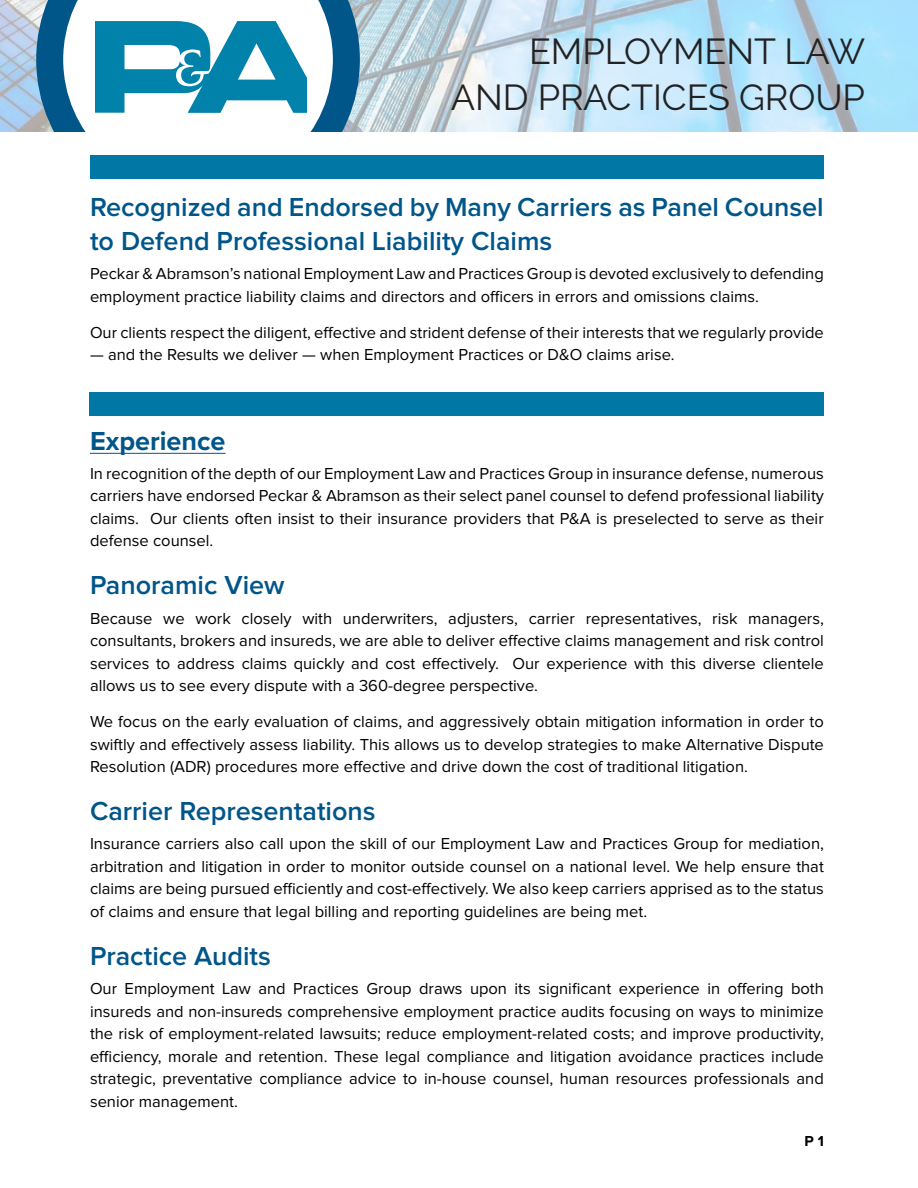
<style>
.page{position:relative;width:918px;height:1188px;background:#fff}
.page>*{position:absolute;margin:0;border:0;box-sizing:border-box;transform-origin:0 0}
.t1{font:36px/46.5px "Raleway";color:#222223;text-align:right}
.t2{font:600 27px/34.5px "Proxima Nova";color:#005589}
.t3{font:700 27px "Proxima Nova";color:#005589}
.t4{font:16.5px/22.5px "Proxima Nova";color:#000;text-align:justify}
.t5{font:700 15px "Proxima Nova";color:#000}
</style>
<div class="page">
<img style="left:0;top:0;width:917px;height:132px">
<svg style="left:36px;top:0;width:324px;height:132px"></svg>
<svg style="left:95px;top:21px;width:212px;height:92px"></svg>
<div style="left:90px;top:156px;width:734px;height:23px;background:#0077a4"></div>
<hr style="left:90px;top:453px;width:136px;height:1px;background:#005589">
<div style="left:90px;top:392px;width:734px;height:24px;background:#0077a4"></div>
<h1 class="t1" style="left:451px;top:28px;width:416px">EMPLOYMENT LAW<br>AND PRACTICES GROUP</h1>
<h2 class="t2" style="left:90px;top:190px;width:735px">Recognized and Endorsed by Many Carriers as Panel Counsel to Defend Professional Liability Claims</h2>
<p class="t4" style="left:90px;top:263px;width:735px">Peckar &amp; Abramson’s national Employment Law and Practices Group is devoted exclusively to defending employment practice liability claims and directors and officers in errors and omissions claims.</p>
<p class="t4" style="left:90px;top:322px;width:735px">Our clients respect the diligent, effective and strident defense of their interests that we regularly provide</p>
<p class="t4" style="left:90px;top:344px;width:586px">— and the Results we deliver — when Employment Practices or D&amp;O claims arise.</p>
<h2 class="t3" style="left:90px;top:425px;width:137px">Experience</h2>
<p class="t4" style="left:90px;top:463px;width:735px">In recognition of the depth of our Employment Law and Practices Group in insurance defense, numerous carriers have endorsed Peckar &amp; Abramson as their select panel counsel to defend professional liability claims. Our clients often insist to their insurance providers that P&amp;A is preselected to serve as their defense counsel.</p>
<h2 class="t2" style="left:90px;top:569px;width:196px">Panoramic View</h2>
<p class="t4" style="left:90px;top:607px;width:735px">Because we work closely with underwriters, adjusters, carrier representatives, risk managers, consultants, brokers and insureds, we are able to deliver effective claims management and risk control services to address claims quickly and cost effectively. Our experience with this diverse clientele allows us to see every dispute with a 360-degree perspective.</p>
<p class="t4" style="left:90px;top:711px;width:735px">We focus on the early evaluation of claims, and aggressively obtain mitigation information in order to swiftly and effectively assess liability. This allows us to develop strategies to make Alternative Dispute Resolution (ADR) procedures more effective and drive down the cost of traditional litigation.</p>
<h2 class="t2" style="left:90px;top:795px;width:287px">Carrier Representations</h2>
<p class="t4" style="left:90px;top:833px;width:735px">Insurance carriers also call upon the skill of our Employment Law and Practices Group for mediation, arbitration and litigation in order to monitor outside counsel on a national level. We help ensure that claims are being pursued efficiently and cost-effectively. We also keep carriers apprised as to the status of claims and ensure that legal billing and reporting guidelines are being met.</p>
<h2 class="t2" style="left:90px;top:939px;width:183px">Practice Audits</h2>
<p class="t4" style="left:90px;top:978px;width:735px">Our Employment Law and Practices Group draws upon its significant experience in offering both insureds and non-insureds comprehensive employment practice audits focusing on ways to minimize the risk of employment-related lawsuits; reduce employment-related costs; and improve productivity, efficiency, morale and retention. These legal compliance and litigation avoidance practices include strategic, preventative compliance advice to in-house counsel, human resources professionals and senior management.</p>
<p class="t5" style="left:805px;top:1132px;width:21px">P 1</p>
</div>
